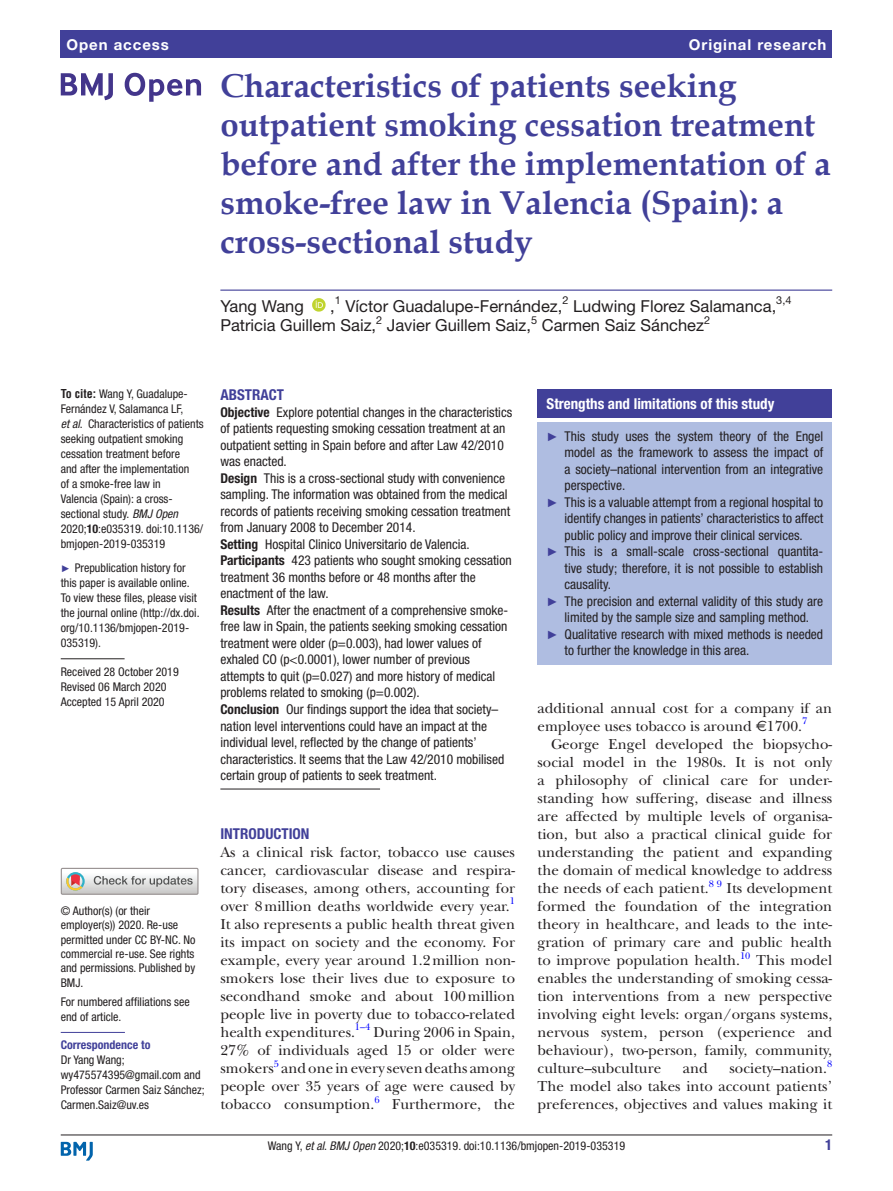
<style>
.page{position:relative;width:893px;height:1191px;background:#fff}
.page>*{position:absolute;margin:0;border:0;box-sizing:border-box;transform-origin:0 0}
.t1{font:700 33px/39px "Book Antiqua";color:#414099}
.t2{font:16.5px "Helvetica Neue LT Std";color:#231f20}
.t3{font:15px/18px "New Baskerville";color:#231f20;text-align:justify}
.t4{font:700 condensed 15px "Helvetica Neue LT Std";color:#fff}
.t5{font:700 15px "Helvetica Neue LT Std";letter-spacing:.065em;color:#fff}
.t6{font:700 condensed 15px "Helvetica Neue LT Std";color:#414099}
.t7{font:condensed 13.5px/16.5px "Helvetica Neue LT Std";color:#231f20}
.t8{font:condensed 12px/15px "Helvetica Neue LT Std";color:#231f20}
.t9{font:700 condensed 12px "Helvetica Neue LT Std";color:#414099}
.t10{font:10.95px "Helvetica Neue LT Std";color:#231f20}
.t11{font:9.9px "New Baskerville";color:#00f}
.s1{font-family:"Helvetica LT Std";font-weight:700}
.s2{font-style:italic}
.s3{font-weight:700}
.s4{font-family:"Arial";font-stretch:normal;font-size:9.75px;color:#414099}
.s5{font-family:"Arial";font-stretch:normal;font-size:12px;color:#414099}
</style>
<div class="page">
<hr style="left:61px;top:1134px;width:771px;height:1px;background:#231f20">
<svg style="left:61px;top:1141px;width:32px;height:19px"></svg>
<div style="left:61px;top:31px;width:771px;height:27px;background:#414099"></div>
<hr style="left:220px;top:289px;width:612px;height:2px;background:#414099">
<svg style="left:312px;top:298px;width:14px;height:14px"></svg>
<hr style="left:61px;top:658px;width:64px;height:1px;background:#231f20">
<hr style="left:61px;top:1032px;width:64px;height:1px;background:#414099">
<svg style="left:61px;top:73px;width:52px;height:27px"></svg>
<svg style="left:125px;top:73px;width:76px;height:29px"></svg>
<div style="left:61px;top:867px;width:138px;height:27px;border:1px solid #969090"></div>
<svg style="left:61px;top:868px;width:137px;height:26px"></svg>
<hr style="left:220px;top:788px;width:160px;height:1px;background:#231f20">
<div style="left:538px;top:389px;width:294px;height:29px;background:#414099"></div>
<div style="left:538px;top:422px;width:294px;height:242px;background:#afbde1"></div>
<p class="t5" style="left:66px;top:35px;width:104px">Open access</p>
<p class="t5" style="left:689px;top:35px;width:139px">Original research</p>
<h1 class="t1" style="left:220px;top:66px;width:612px">Characteristics of patients seeking outpatient smoking cessation treatment before and after the implementation of a smoke-free law in Valencia (Spain): a cross-sectional study</h1>
<p class="t2" style="left:220px;top:296px;width:85px">Yang Wang</p>
<p class="t2" style="left:330px;top:296px;width:6px">,</p>
<p class="t10" style="left:335px;top:294px;width:8px">1</p>
<p class="t2" style="left:345px;top:296px;width:218px">Víctor Guadalupe-Fernández,</p>
<p class="t10" style="left:562px;top:294px;width:8px">2</p>
<p class="t2" style="left:573px;top:296px;width:205px">Ludwing Florez Salamanca,</p>
<p class="t10" style="left:776px;top:294px;width:17px">3,4</p>
<p class="t2" style="left:220px;top:315px;width:157px">Patricia Guillem Saiz,</p>
<p class="t10" style="left:376px;top:313px;width:8px">2</p>
<p class="t2" style="left:387px;top:315px;width:146px">Javier Guillem Saiz,</p>
<p class="t10" style="left:531px;top:313px;width:8px">5</p>
<p class="t2" style="left:542px;top:315px;width:164px">Carmen Saiz Sánchez</p>
<p class="t10" style="left:704px;top:313px;width:8px">2</p>
<p class="t8" style="left:61px;top:386px;width:144px"><span class="s1">To cite:</span> Wang Y, Guadalupe-<br>Fernández V, Salamanca LF,<br><span class="s2">et al</span>. Characteristics of patients seeking outpatient smoking cessation treatment before<br>and after the implementation<br>of a smoke-free law in<br>Valencia (Spain): a cross&shy;sectional study. <span class="s2">BMJ Open<br></span>2020;<span class="s3">10</span>:e035319. doi:10.1136/ bmjopen-2019-035319</p>
<p class="t8" style="left:61px;top:560px;width:140px"><span class="s4">►</span> Prepublication history for this paper is available online.<br>To view these files, please visit the journal online (http://dx.doi. org/10.1136/bmjopen-2019-<br>035319).</p>
<p class="t8" style="left:61px;top:664px;width:120px">Received 28 October 2019<br>Revised 06 March 2020<br>Accepted 15 April 2020</p>
<p class="t8" style="left:61px;top:903px;width:136px;line-height:14.4px">© Author(s) (or their employer(s)) 2020. Re-use permitted under CC BY-NC. No commercial re-use. See rights and permissions. Published by<br>BMJ.</p>
<p class="t8" style="left:61px;top:994px;width:130px">For numbered affiliations see end of article.</p>
<p class="t9" style="left:61px;top:1037px;width:91px">Correspondence to</p>
<p class="t8" style="left:61px;top:1052px;width:145px">Dr Yang Wang; wy475574395@gmail.com and<br>Professor Carmen Saiz Sánchez;<br>Carmen.Saiz@uv.es</p>
<p class="t6" style="left:220px;top:386px;width:65px">Abstract</p>
<p class="t7" style="left:220px;top:403px;width:293px"><span class="s3">Objective</span> Explore potential changes in the characteristics of patients requesting smoking cessation treatment at an outpatient setting in Spain before and after Law 42/2010 was enacted.<br><span class="s3">Design</span> This is a cross-sectional study with convenience sampling. The information was obtained from the medical records of patients receiving smoking cessation treatment from January 2008 to December 2014.<br><span class="s3">Setting</span> Hospital Clinico Universitario de Valencia.<br><span class="s3">Participants</span> 423 patients who sought smoking cessation treatment 36 months before or 48 months after the enactment of the law.<br><span class="s3">Results</span> After the enactment of a comprehensive smoke&shy;free law in Spain, the patients seeking smoking cessation treatment were older (p=0.003), had lower values of exhaled CO (p&lt;0.0001), lower number of previous attempts to quit (p=0.027) and more history of medical problems related to smoking (p=0.002).<br><span class="s3">Conclusion</span> Our findings support the idea that society– nation level interventions could have an impact at the individual level, reflected by the change of patients’ characteristics. It seems that the Law 42/2010 mobilised certain group of patients to seek treatment.</p>
<p class="t6" style="left:220px;top:824px;width:91px">Introduction</p>
<p class="t3" style="left:220px;top:843px;width:296px">As a clinical risk factor, tobacco use causes cancer, cardiovascular disease and respira&shy;tory diseases, among others, accounting for over 8million deaths worldwide every year.</p>
<p class="t11" style="left:510px;top:895px;width:7px">1</p>
<p class="t3" style="left:220px;top:915px;width:296px">It also represents a public health threat given its impact on society and the economy. For example, every year around 1.2million non&shy;smokers lose their lives due to exposure to secondhand smoke and about 100million people live in poverty due to tobacco-related health expenditures.</p>
<p class="t11" style="left:355px;top:1021px;width:17px">1–4</p>
<p class="t3" style="left:220px;top:1023px;width:296px;text-indent:153px">During 2006 in Spain, 27% of individuals aged 15 or older were smokers</p>
<p class="t11" style="left:274px;top:1057px;width:7px">5</p>
<p class="t3" style="left:220px;top:1059px;width:296px;text-indent:61px">and one in every seven deaths among people over 35 years of age were caused by tobacco consumption.</p>
<p class="t11" style="left:374px;top:1093px;width:7px">6</p>
<p class="t3" style="left:392px;top:1095px;width:124px">Furthermore, the</p>
<p class="t4" style="left:547px;top:395px;width:229px">Strengths and limitations of this study</p>
<p class="t7" style="left:547px;top:428px;width:278px"><span class="s5">►</span> This study uses the system theory of the Engel</p>
<p class="t7" style="left:565px;top:444px;width:260px">model as the framework to assess the impact of</p>
<p class="t7" style="left:565px;top:461px;width:260px">a society–national intervention from an integrative</p>
<p class="t7" style="left:565px;top:477px;width:62px">perspective.</p>
<p class="t7" style="left:547px;top:494px;width:278px"><span class="s5">►</span> This is a valuable attempt from a regional hospital to</p>
<p class="t7" style="left:565px;top:510px;width:260px">identify changes in patients’ characteristics to affect</p>
<p class="t7" style="left:565px;top:527px;width:240px">public policy and improve their clinical services.</p>
<p class="t7" style="left:547px;top:543px;width:278px"><span class="s5">►</span> This is a small-scale cross-sectional quantita-</p>
<p class="t7" style="left:565px;top:560px;width:260px">tive study; therefore, it is not possible to establish</p>
<p class="t7" style="left:565px;top:576px;width:48px">causality.</p>
<p class="t7" style="left:547px;top:593px;width:278px"><span class="s5">►</span> The precision and external validity of this study are</p>
<p class="t7" style="left:565px;top:609px;width:246px">limited by the sample size and sampling method.</p>
<p class="t7" style="left:547px;top:626px;width:278px"><span class="s5">►</span> Qualitative research with mixed methods is needed</p>
<p class="t7" style="left:565px;top:642px;width:186px">to further the knowledge in this area.</p>
<p class="t3" style="left:538px;top:699px;width:296px">additional annual cost for a company if an employee uses tobacco is around 1700.<sup>7</sup></p>
<p class="t3" style="left:538px;top:735px;width:296px;text-indent:14px">George Engel developed the biopsycho&shy;social model in the 1980s. It is not only a philosophy of clinical care for under&shy;standing how suffering, disease and illness are affected by multiple levels of organisa&shy;tion, but also a practical clinical guide for understanding the patient and expanding the domain of medical knowledge to address the needs of each patient.</p>
<p class="t11" style="left:709px;top:877px;width:15px">8 9</p>
<p class="t3" style="left:538px;top:879px;width:296px;text-indent:189px">Its development formed the foundation of the integration theory in healthcare, and leads to the inte&shy;gration of primary care and public health to improve population health.</p>
<p class="t11" style="left:740px;top:949px;width:12px">10</p>
<p class="t3" style="left:538px;top:951px;width:296px;text-indent:219px">This model enables the understanding of smoking cessa&shy;tion interventions from a new perspective involving eight levels: organ/organs systems, nervous system, person (experience and behaviour), two-person, family, community, culture–subculture</p>
<p class="t3" style="left:538px;top:1059px;width:296px;text-indent:192px">society–nation.<sup>8<br></sup>The model also takes into account patients’ preferences, objectives and values making it</p>
<p class="t3" style="left:683px;top:1059px;width:26px">and</p>
<p class="t8" style="left:268px;top:1137px;width:359px">Wang Y, <span class="s2">et al</span>. <span class="s2">BMJ Open</span> 2020;<span class="s3">10</span>:e035319. doi:10.1136/bmjopen-2019-035319</p>
<p class="t6" style="left:825px;top:1135px;width:9px">1</p>
</div>
